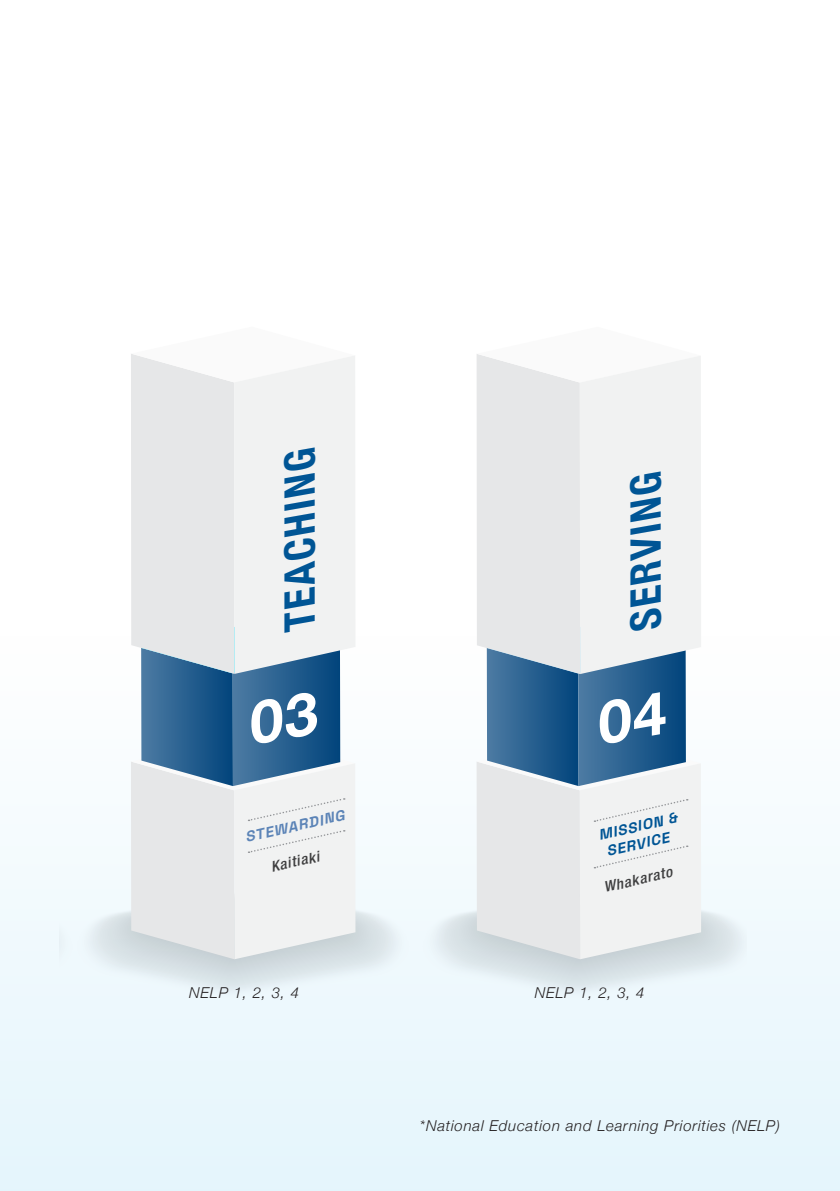
<style>
.page{position:relative;width:840px;height:1191px;background:#fff}
.page>*{position:absolute;margin:0;border:0;box-sizing:border-box;transform-origin:0 0}
.INTRO_TEXT_2020{font:italic 700 condensed 42px "Helvetica Neue";color:#005595}
.INTRO_TEXT_2020-2{font:italic 300 15px "Helvetica Neue";letter-spacing:.05em;color:#231f20}
.INTRO_TEXT_2020-3{font:italic 500 condensed 14.6px "Helvetica Neue";color:#3e3e3f;scale:1.05 1}
.INTRO_TEXT_2020-4{font:italic 700 14.6px/17.6px "Space Grotesk";color:#005595;scale:1.05 1}
.INTRO_TEXT_2020-5{font:italic 700 14.6px "Space Grotesk";color:#5c84b7;scale:1.05 1}
</style>
<div class="page">
<div style="left:0;top:636px;width:839px;height:555px;background:linear-gradient(to bottom,#fefefe,#e4f5fc)"></div>
<svg style="left:60px;top:354px;width:351px;height:646px"></svg>
<svg style="left:420px;top:354px;width:325px;height:646px"></svg>
<p class="INTRO_TEXT_2020" style="left:265px;top:628px;width:195px;rotate:-90deg">TEACHING</p>
<p class="INTRO_TEXT_2020-5" style="left:243px;top:826px;width:98px;rotate:-13deg">STEWARDING</p>
<p class="INTRO_TEXT_2020-3" style="left:269px;top:858px;width:48px;rotate:-13deg">Kaitiaki</p>
<p class="INTRO_TEXT_2020" style="left:610px;top:628px;width:171px;rotate:-90deg">SERVING</p>
<p class="INTRO_TEXT_2020-4" style="left:596px;top:825px;width:78px;rotate:-13deg">MISSION &amp;<br>SERVICE</p>
<p class="INTRO_TEXT_2020-3" style="left:601px;top:879px;width:68px;rotate:-13deg">Whakarato</p>
<p class="INTRO_TEXT_2020-2" style="left:189px;top:980px;width:111px">NELP 1, 2, 3, 4</p>
<p class="INTRO_TEXT_2020-2" style="left:534px;top:980px;width:111px">NELP 1, 2, 3, 4</p>
<p class="INTRO_TEXT_2020-2" style="left:420px;top:1113px;width:361px">*National Education and Learning Priorities (NELP)</p>
</div>
